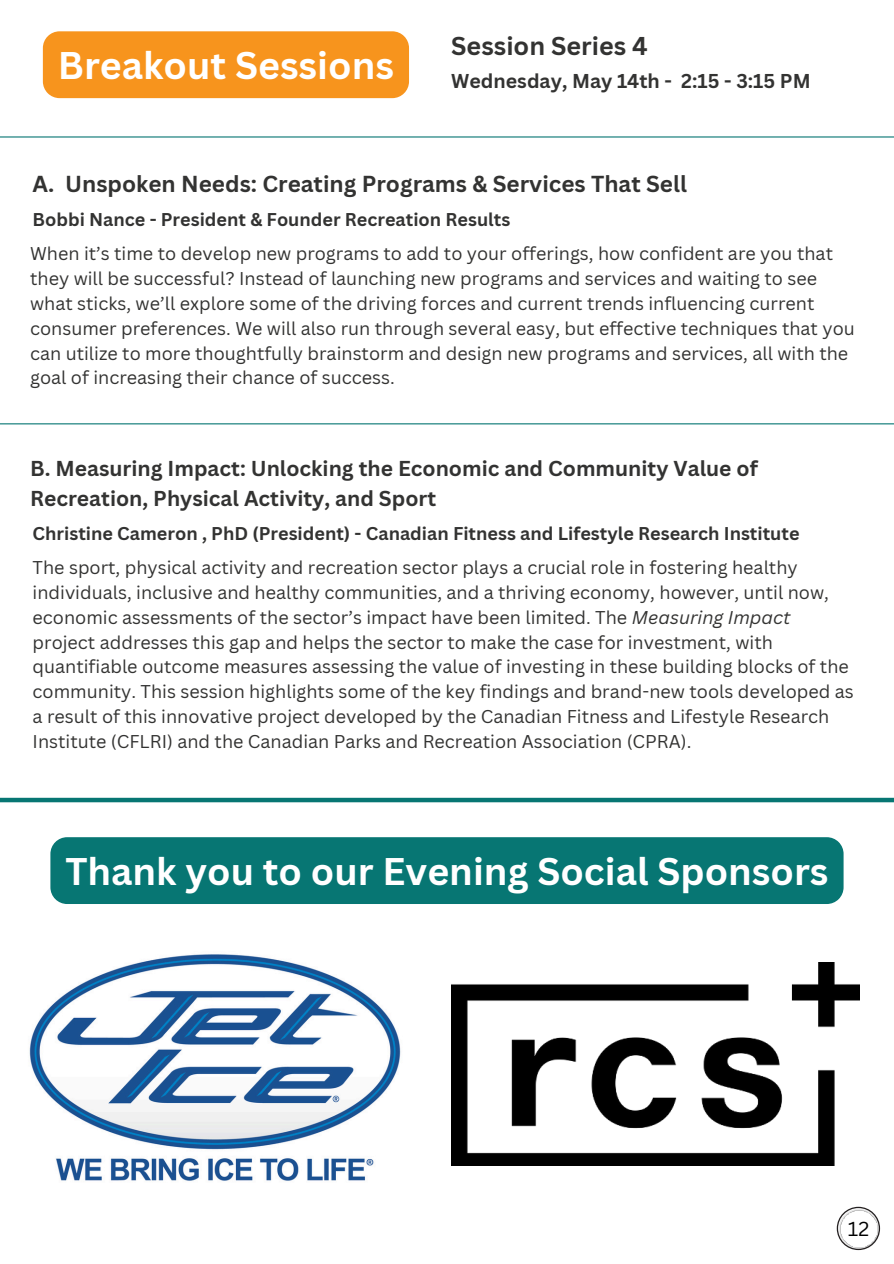
<style>
.page{position:relative;width:894px;height:1264px;background:#fff}
.page>*{position:absolute;margin:0;border:0;box-sizing:border-box;transform-origin:0 0}
.t1{font:700 37.5px "Canva Sans";color:#fff}
.t2{font:700 25.05px "Canva Sans";color:#333332}
.t3{font:700 22.5px "Canva Sans";color:#333332}
.t4{font:700 21px/29.2px "Canva Sans";color:#333332}
.t5{font:19.65px "Canva Sans";color:#000}
.t6{font:700 19.5px "Canva Sans";color:#333332}
.t7{font:18px/24.8px "Canva Sans";color:#333332}
.t8{font:700 18px "Canva Sans";color:#333332}
.s1{font-style:italic}
</style>
<div class="page">
<hr style="left:0;top:423px;width:893px;height:1px;background:#077673">
<hr style="left:0;top:136px;width:893px;height:1px;background:#077673">
<img style="left:451px;top:962px;width:407px;height:203px">
<img style="left:29px;top:954px;width:372px;height:227px">
<div style="left:43px;top:31px;width:366px;height:67px;background:#f7941d"></div>
<div style="left:0;top:797px;width:893px;height:5px;background:#077673"></div>
<div style="left:50px;top:837px;width:793px;height:67px;background:#077673"></div>
<img style="left:837px;top:1207px;width:42px;height:42px">
<h1 class="t1" style="left:58px;top:43px;width:337px">Breakout Sessions</h1>
<h2 class="t2" style="left:451px;top:31px;width:198px">Session Series 4</h2>
<p class="t6" style="left:451px;top:70px;width:361px">Wednesday, May 14th - 2:15 - 3:15 PM</p>
<p class="t3" style="left:33px;top:170px;width:655px">A. Unspoken Needs: Creating Programs &amp; Services That Sell</p>
<p class="t8" style="left:33px;top:209px;width:479px">Bobbi Nance - President &amp; Founder Recreation Results</p>
<p class="t7" style="left:30px;top:241px;width:826px">When it’s time to develop new programs to add to your offerings, how confident are you that they will be successful? Instead of launching new programs and services and waiting to see what sticks, we’ll explore some of the driving forces and current trends influencing current consumer preferences. We will also run through several easy, but effective techniques that you can utilize to more thoughtfully brainstorm and design new programs and services, all with the goal of increasing their chance of success.</p>
<p class="t4" style="left:30px;top:454px;width:729px">B. Measuring Impact: Unlocking the Economic and Community Value of<br>Recreation, Physical Activity, and Sport</p>
<p class="t8" style="left:33px;top:522px;width:768px">Christine Cameron , PhD (President) - Canadian Fitness and Lifestyle Research Institute</p>
<p class="t7" style="left:33px;top:555px;width:822px">The sport, physical activity and recreation sector plays a crucial role in fostering healthy individuals, inclusive and healthy communities, and a thriving economy, however, until now, economic assessments of the sector’s impact have been limited. The <span class="s1">Measuring Impact </span>project addresses this gap and helps the sector to make the case for investment, with quantifiable outcome measures assessing the value of investing in these building blocks of the community. This session highlights some of the key findings and brand-new tools developed as a result of this innovative project developed by the Canadian Fitness and Lifestyle Research Institute (CFLRI) and the Canadian Parks and Recreation Association (CPRA).</p>
<h1 class="t1" style="left:65px;top:849px;width:764px">Thank you to our Evening Social Sponsors</h1>
<p class="t5" style="left:847px;top:1217px;width:23px">12</p>
</div>
